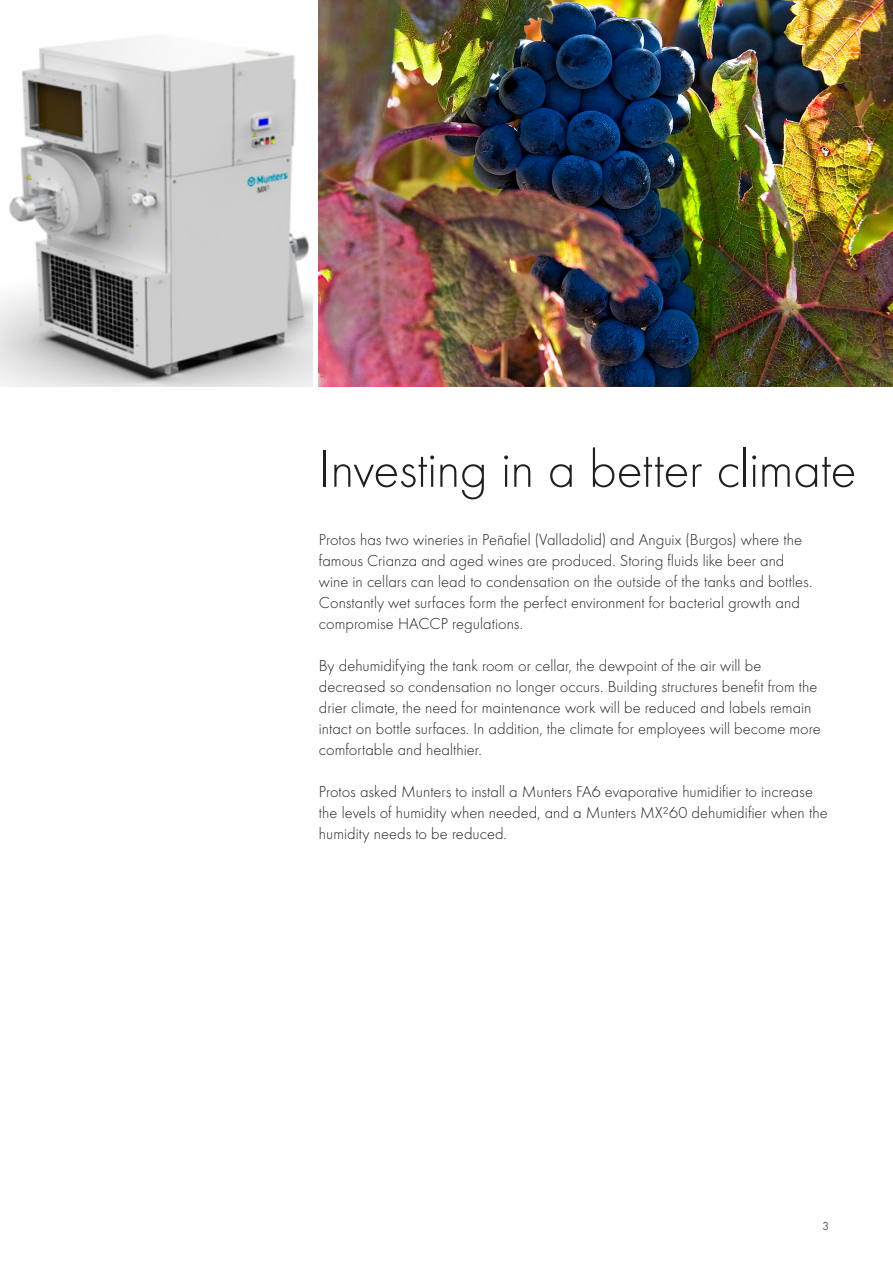
<style>
.page{position:relative;width:893px;height:1263px;background:#fff}
.page>*{position:absolute;margin:0;border:0;box-sizing:border-box;transform-origin:0 0}
.t1{font:300 54px "Futura";letter-spacing:-.01em;color:#231f20}
.t2{font:300 16.5px/21px "Futura";color:#231f20}
.t3{font:12px "Futura Boo";color:#57585a}
</style>
<div class="page">
<img style="left:319px;top:0;width:574px;height:387px">
<img style="left:0;top:37px;width:313px;height:350px">
<h1 class="t1" style="left:319px;top:438px;width:539px">Investing in a better climate</h1>
<p class="t2" style="left:319px;top:529px;width:495px">Protos has two wineries in Peñafiel (Valladolid) and Anguix (Burgos) where the famous Crianza and aged wines are produced. Storing fluids like beer and wine in cellars can lead to condensation on the outside of the tanks and bottles.<br>Constantly wet surfaces form the perfect environment for bacterial growth and compromise HACCP regulations.</p>
<p class="t2" style="left:319px;top:655px;width:503px">By dehumidifying the tank room or cellar, the dewpoint of the air will be decreased so condensation no longer occurs. Building structures benefit from the drier climate, the need for maintenance work will be reduced and labels remain intact on bottle surfaces. In addition, the climate for employees will become more comfortable and healthier.</p>
<p class="t2" style="left:319px;top:781px;width:510px">Protos asked Munters to install a Munters FA6 evaporative humidifier to increase the levels of humidity when needed, and a Munters MX²60 dehumidifier when the humidity needs to be reduced.</p>
<p class="t3" style="left:822px;top:1219px;width:8px">3</p>
</div>
